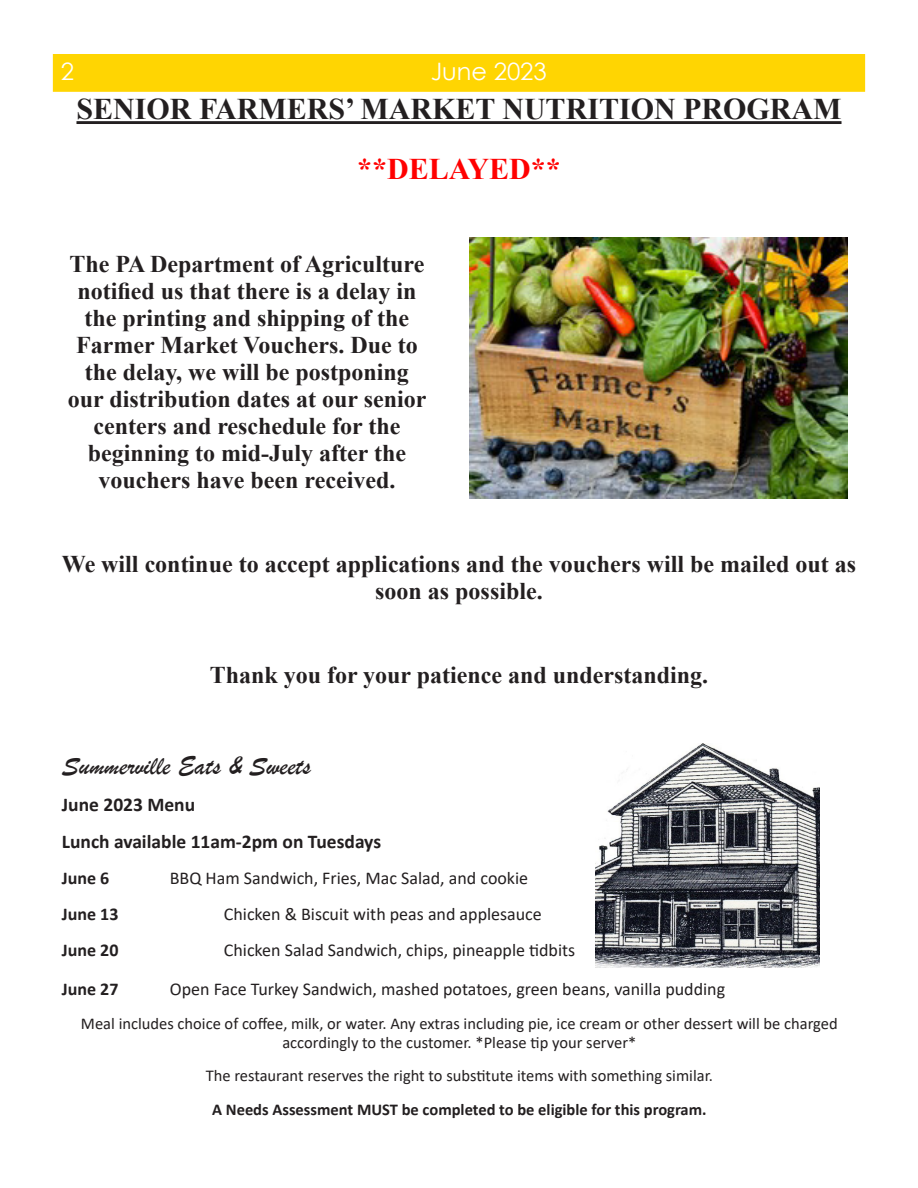
<style>
.page{position:relative;width:918px;height:1188px;background:#fff}
.page>*{position:absolute;margin:0;border:0;box-sizing:border-box;transform-origin:0 0}
.t1{font:700 30px "Times New Roman";color:#231f20}
.t2{font:700 30px "Times New Roman";color:#f00}
.t3{font:27px "Brush Script";color:#231f20}
.t4{font:700 24px/27px "Times New Roman";color:#231f20;text-align:center}
.t5{font:24px "Century Gothic";color:#fff}
.t6{font:700 19.5px "Calibri";color:#231f20}
.t7{font:18px "Calibri";color:#231f20}
.t8{font:700 18px "Calibri";color:#231f20}
.t9{font:16.5px/19px "Calibri";color:#231f20;text-align:center}
.t10{font:700 16.5px "Calibri";color:#231f20}
</style>
<div class="page">
<div style="left:53px;top:54px;width:812px;height:38px;background:#ffd502"></div>
<img style="left:596px;top:744px;width:223px;height:224px">
<hr style="left:76px;top:121px;width:766px;height:3px;background:#231f20">
<img style="left:469px;top:238px;width:378px;height:261px">
<p class="t5" style="left:61px;top:54px;width:15px">2</p>
<p class="t5" style="left:431px;top:54px;width:118px">June 2023</p>
<p class="t1" style="left:76px;top:88px;width:767px">SENIOR FARMERS’ MARKET NUTRITION PROGRAM</p>
<p class="t2" style="left:357px;top:148px;width:205px">**DELAYED**</p>
<p class="t4" style="left:68px;top:250px;width:360px">The PA Department of Agriculture notified us that there is a delay in the printing and shipping of the<br>Farmer Market Vouchers. Due to the delay, we will be postponing our distribution dates at our senior centers and reschedule for the beginning to mid-July after the vouchers have been received.</p>
<p class="t4" style="left:62px;top:550px;width:796px">We will continue to accept applications and the vouchers will be mailed out as soon as possible.</p>
<p class="t4" style="left:210px;top:661px;width:500px">Thank you for your patience and understanding.</p>
<p class="t3" style="left:62px;top:749px;width:250px">Summerville Eats &amp; Sweets</p>
<p class="t6" style="left:62px;top:791px;width:135px">June 2023 Menu</p>
<p class="t6" style="left:62px;top:828px;width:321px">Lunch available 11am-2pm on Tuesdays</p>
<p class="t8" style="left:62px;top:865px;width:49px">June 6</p>
<p class="t7" style="left:170px;top:866px;width:360px">BBQ Ham Sandwich, Fries, Mac Salad, and cookie</p>
<p class="t8" style="left:62px;top:901px;width:58px">June 13</p>
<p class="t7" style="left:224px;top:901px;width:320px">Chicken &amp; Biscuit with peas and applesauce</p>
<p class="t8" style="left:62px;top:937px;width:58px">June 20</p>
<p class="t7" style="left:224px;top:937px;width:353px">Chicken Salad Sandwich, chips, pineapple tidbits</p>
<p class="t8" style="left:62px;top:976px;width:58px">June 27</p>
<p class="t7" style="left:170px;top:976px;width:557px">Open Face Turkey Sandwich, mashed potatoes, green beans, vanilla pudding</p>
<p class="t9" style="left:81px;top:1013px;width:758px">Meal includes choice of coffee, milk, or water. Any extras including pie, ice cream or other dessert will be charged accordingly to the customer. *Please tip your server*</p>
<p class="t9" style="left:206px;top:1066px;width:509px">The restaurant reserves the right to substitute items with something similar.</p>
<p class="t10" style="left:212px;top:1098px;width:496px">A Needs Assessment MUST be completed to be eligible for this program.</p>
</div>
